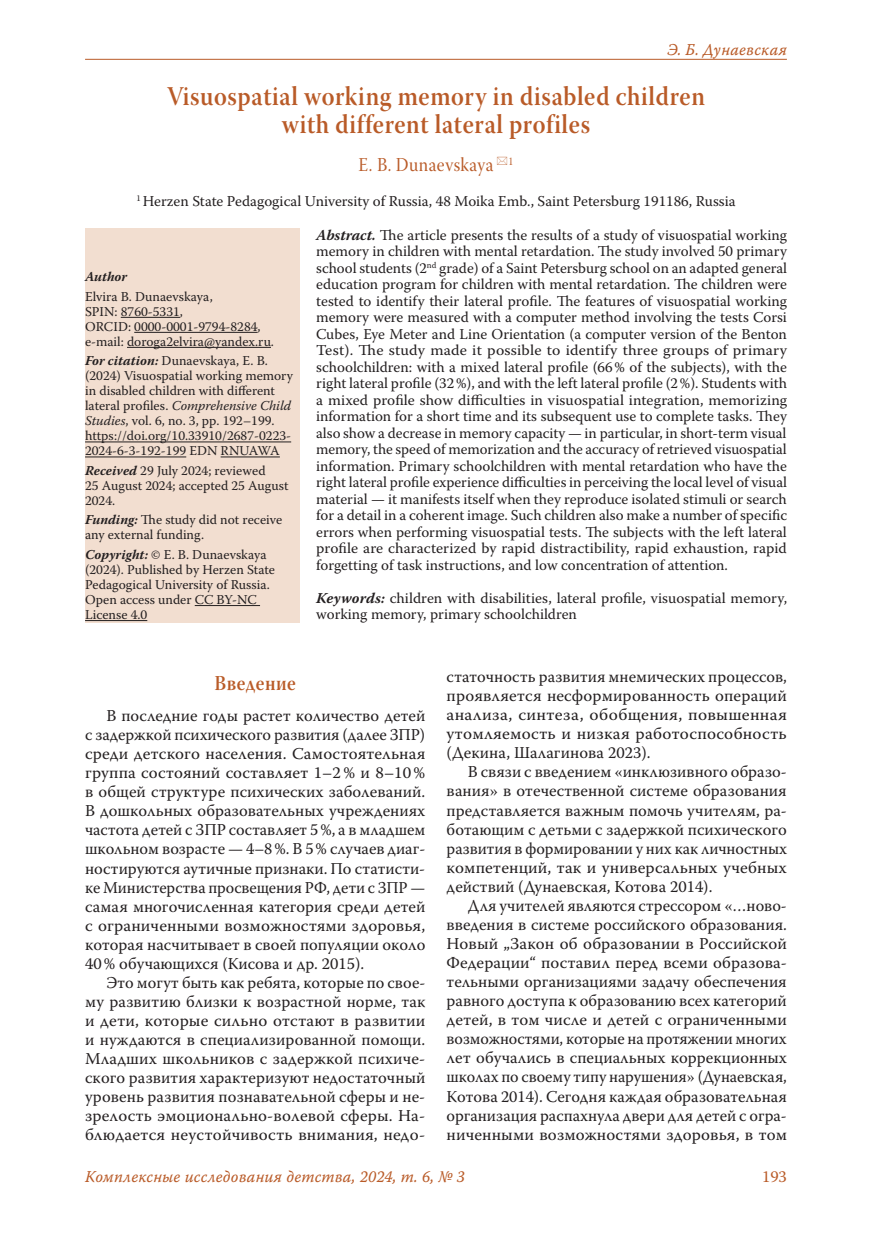
<style>
.page{position:relative;width:872px;height:1234px;background:#fff}
.page>*{position:absolute;margin:0;border:0;box-sizing:border-box;transform-origin:0 0}
.Заголовок_1{font:27px/28.5px "Warnock Pro Semibold Subh";letter-spacing:.025em;color:#b95b28;text-align:center;scale:.9 1}
.Заголовок_3{font:21px "Warnock Pro Semibold Subh";letter-spacing:.025em;color:#b95b28;scale:.9 1}
.Заголовок_2{font:19.5px "Warnock Pro Subh";letter-spacing:.025em;color:#b95b28;scale:.9 1}
.Body{font:16.5px/19px "Warnock Pro";letter-spacing:.005em;color:#231f20;text-align:justify}
.t1{font:16.5px "Warnock Pro It Capt";letter-spacing:.01em;color:#b95b28;scale:.95 1}
.t2{font:16.5px "Warnock Pro";color:#b95b28}
.Annotation{font:15px/16.5px "Warnock Pro";color:#231f20;text-align:justify}
.Affiliation{font:15px "Warnock Pro";color:#231f20}
.Affiliation_info{font:13.5px/15px "Warnock Pro";color:#231f20}
.Affiliation_info-2{font:italic 700 13.5px "Warnock Pro";color:#231f20}
.s1{font-weight:700;font-style:italic}
.s2{font-style:italic}
</style>
<div class="page">
<hr style="left:85px;top:59px;width:702px;height:1px;background:#b95b28">
<div style="left:85px;top:229px;width:214px;height:394px;background:#f2ded0"></div>
<hr style="left:121px;top:317px;width:59px;height:1px;background:#231f20">
<hr style="left:134px;top:332px;width:124px;height:1px;background:#231f20">
<hr style="left:127px;top:347px;width:144px;height:1px;background:#231f20">
<hr style="left:85px;top:441px;width:206px;height:1px;background:#231f20">
<hr style="left:85px;top:456px;width:101px;height:1px;background:#231f20">
<hr style="left:221px;top:456px;width:59px;height:1px;background:#231f20">
<hr style="left:195px;top:605px;width:65px;height:1px;background:#231f20">
<hr style="left:85px;top:620px;width:62px;height:1px;background:#231f20">
<p class="t1" style="left:667px;top:39px;width:127px">Э. Б. Дунаевская</p>
<p class="Заголовок_1" style="left:167px;top:81px;width:599px">Visuospatial working memory in disabled children with different lateral profiles</p>
<p class="Заголовок_2" style="left:358px;top:154px;width:173px">E. B. Dunaevskaya <sup>1</sup></p>
<p class="Affiliation" style="left:136px;top:191px;width:601px"><sup>1</sup> Herzen State Pedagogical University of Russia, 48 Moika Emb., Saint Petersburg 191186, Russia</p>
<p class="Affiliation_info-2" style="left:85px;top:268px;width:44px">Author</p>
<p class="Affiliation_info" style="left:85px;top:288px;width:190px">Elvira B. Dunaevskaya,<br>SPIN: 8760-5331,<br>ORCID: 0000-0001-9794-8284, e-mail: doroga2elvira@yandex.ru.</p>
<p class="Affiliation_info" style="left:85px;top:353px;width:209px"><span class="s1">For citation:</span> Dunaevskaya, E. B. (2024) Visuospatial working memory in disabled children with different lateral profiles. <span class="s2">Comprehensive Child Studies</span>, vol. 6, no. 3, pp. 192–199. https://doi.org/10.33910/2687-0223- 2024-6-3-192-199 EDN RNUAWA</p>
<p class="Affiliation_info" style="left:85px;top:462px;width:205px"><span class="s1">Received</span> 29 July 2024; reviewed<br>25 August 2024; accepted 25 August<br>2024.</p>
<p class="Affiliation_info" style="left:85px;top:512px;width:199px"><span class="s1">Funding:</span> The study did not receive any external funding.</p>
<p class="Affiliation_info" style="left:85px;top:546px;width:191px"><span class="s1">Copyright:</span> © E. B. Dunaevskaya (2024). Published by Herzen State<br>Pedagogical University of Russia.<br>Open access under CC BY-NC<br>License 4.0</p>
<p class="Annotation" style="left:316px;top:226px;width:472px"><span class="s1">Abstract.</span> The article presents the results of a study of visuospatial working memory in children with mental retardation. The study involved 50 primary school students (2<sup>nd</sup> grade) of a Saint Petersburg school on an adapted general education program for children with mental retardation. The children were tested to identify their lateral profile. The features of visuospatial working memory were measured with a computer method involving the tests Corsi Cubes, Eye Meter and Line Orientation (a computer version of the Benton Test). The study made it possible to identify three groups of primary schoolchildren: with a mixed lateral profile (66% of the subjects), with the right lateral profile (32%), and with the left lateral profile (2%). Students with a mixed profile show difficulties in visuospatial integration, memorizing information for a short time and its subsequent use to complete tasks. They also show a decrease in memory capacity — in particular, in short-term visual memory, the speed of memorization and the accuracy of retrieved visuospatial information. Primary schoolchildren with mental retardation who have the right lateral profile experience difficulties in perceiving the local level of visual material — it manifests itself when they reproduce isolated stimuli or search for a detail in a coherent image. Such children also make a number of specific errors when performing visuospatial tests. The subjects with the left lateral profile are characterized by rapid distractibility, rapid exhaustion, rapid forgetting of task instructions, and low concentration of attention.</p>
<p class="Annotation" style="left:316px;top:589px;width:472px"><span class="s1">Keywords:</span> children with disabilities, lateral profile, visuospatial memory, working memory, primary schoolchildren</p>
<p class="Заголовок_3" style="left:214px;top:670px;width:92px">Введение</p>
<p class="Body" style="left:85px;top:705px;width:342px;text-indent:21px">В последние годы растет количество детей с задержкой психического развития (далее ЗПР) среди детского населения. Самостоятельная группа состояний составляет 1–2% и 8–10% в общей структуре психических заболеваний.<br>В дошкольных образовательных учреждениях частота детей с ЗПР составляет 5%, а в младшем школьном возрасте — 4–8%. В 5% случаев диаг&shy;ностируются аутичные признаки. По статисти&shy;ке Министерства просвещения РФ, дети с ЗПР — самая многочисленная категория среди детей с ограниченными возможностями здоровья, которая насчитывает в своей популяции около 40% обучающихся (Кисова и др. 2015).</p>
<p class="Body" style="left:85px;top:972px;width:342px;text-indent:21px">Это могут быть как ребята, которые по свое&shy;му развитию близки к возрастной норме, так и дети, которые сильно отстают в развитии и нуждаются в специализированной помощи.<br>Младших школьников с задержкой психиче&shy;ского развития характеризуют недостаточный уровень развития познавательной сферы и не&shy;зрелость эмоционально-волевой сферы. На&shy;блюдается неустойчивость внимания, недо-</p>
<p class="Body" style="left:446px;top:666px;width:342px">статочность развития мнемических процессов, проявляется несформированность операций анализа, синтеза, обобщения, повышенная утомляемость и низкая работоспособность (Декина, Шалагинова 2023).</p>
<p class="Body" style="left:446px;top:762px;width:342px;text-indent:21px">В связи с введением «инклюзивного образо&shy;вания» в отечественной системе образования представляется важным помочь учителям, ра&shy;ботающим с детьми с задержкой психического развития в формировании у них как личностных компетенций, так и универсальных учебных действий (Дунаевская, Котова 2014).</p>
<p class="Body" style="left:446px;top:895px;width:342px;text-indent:21px">Для учителей являются стрессором «…ново&shy;введения в системе российского образования.<br>Новый „Закон об образовании в Российской Федерации“ поставил перед всеми образова&shy;тельными организациями задачу обеспечения равного доступа к образованию всех категорий детей, в том числе и детей с ограниченными возможностями, которые на протяжении многих лет обучались в специальных коррекционных школах по своему типу нарушения» (Дунаевская, Котова 2014). Сегодня каждая образовательная организация распахнула двери для детей с огра&shy;ниченными возможностями здоровья, в том</p>
<p class="t1" style="left:85px;top:1166px;width:401px">Комплексные исследования детства, 2024, т. 6, № 3</p>
<p class="t2" style="left:762px;top:1166px;width:26px">193</p>
</div>
